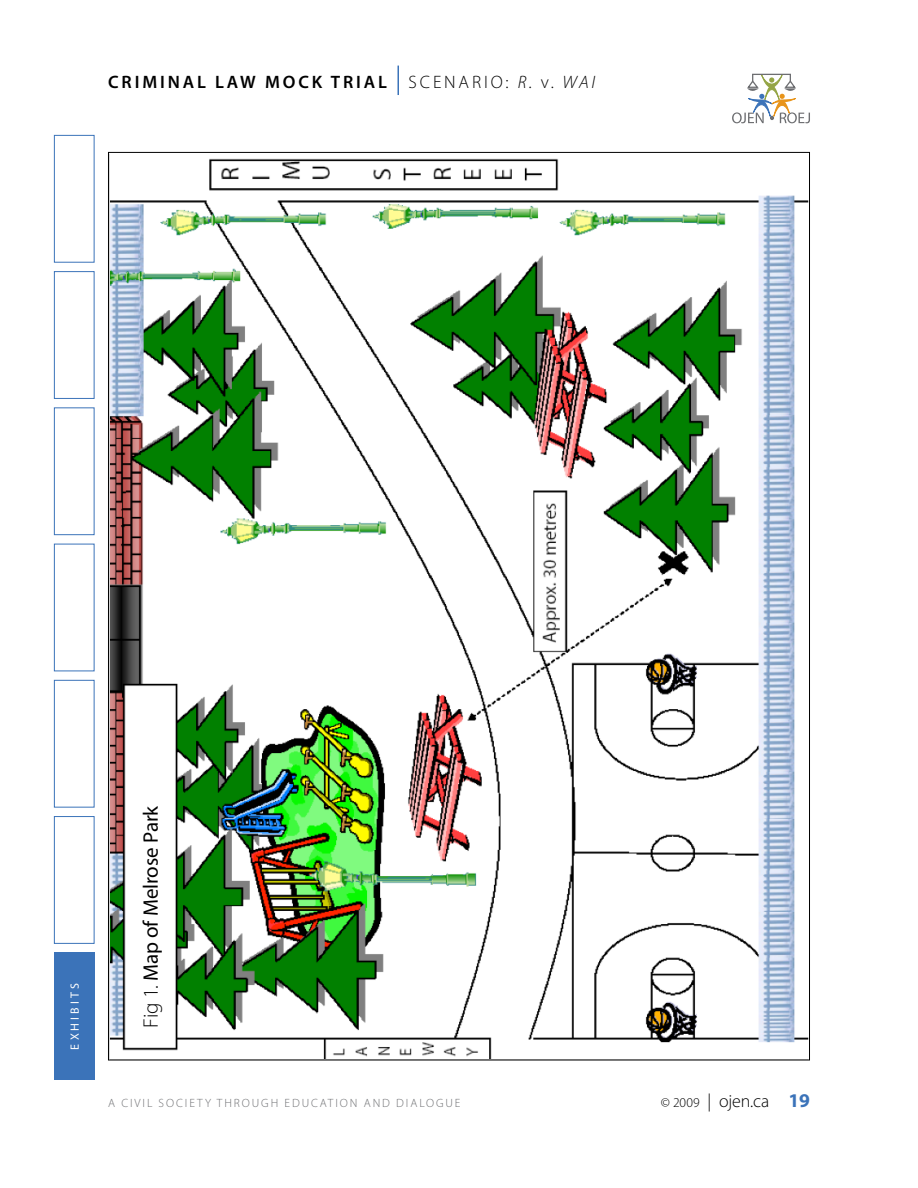
<style>
.page{position:relative;width:918px;height:1188px;background:#fff}
.page>*{position:absolute;margin:0;border:0;box-sizing:border-box;transform-origin:0 0}
.t1{font:21px "Myriad Pro";letter-spacing:-.01em;color:#000}
.t2{font:600 18px "Myriad Pro";letter-spacing:.16em;color:#000}
.t3{font:300 18px "Myriad Pro";color:#000}
.t4{font:300 12px "Myriad Pro";letter-spacing:.16em;color:#6d6e71}
.t5{font:12px "Myriad Pro";color:#fff}
.s1{font-weight:300}
.s2{font-weight:300;font-style:italic}
.s3{font-size:13.5px}
.s4{font-weight:700;font-size:19.5px;color:#3b73b9}
</style>
<div class="page">
<svg style="left:732px;top:74px;width:78px;height:50px"></svg>
<svg style="left:398px;top:66px;width:1px;height:29px"></svg>
<div style="left:54px;top:952px;width:40px;height:128px;background:#3b73b9"></div>
<div style="left:54px;top:271px;width:40px;height:128px;border:1px solid #3b73b9"></div>
<div style="left:54px;top:407px;width:40px;height:128px;border:1px solid #3b73b9"></div>
<div style="left:54px;top:544px;width:40px;height:127px;border:1px solid #3b73b9"></div>
<div style="left:54px;top:680px;width:40px;height:128px;border:1px solid #3b73b9"></div>
<div style="left:54px;top:816px;width:40px;height:128px;border:1px solid #3b73b9"></div>
<div style="left:54px;top:135px;width:40px;height:128px;border:1px solid #3b73b9"></div>
<img style="left:110px;top:158px;width:698px;height:900px">
<div style="left:131px;top:702px;width:39px;height:339px;background:#fff"></div>
<h2 class="t2" style="left:108px;top:70px;width:489px">CRIMINAL LAW MOC K TRIAL <span class="s1">SCENA RIO:</span> <span class="s2">R.</span> <span class="s1">V.</span> <span class="s2">Wai</span></h2>
<p class="t5" style="left:67px;top:1050px;width:68px;rotate:-90deg">exhibits</p>
<h1 class="t1" style="left:138px;top:1028px;width:223px;rotate:-90deg"><span class="s1">FIG 1.</span> Map of Melrose Park</h1>
<p class="t4" style="left:108px;top:1096px;width:354px">A CIVIL SOCIETY THROUGH EDUCATION A ND DIA LOGUE</p>
<h2 class="t3" style="left:661px;top:1090px;width:151px"><span class="s3">© 2009</span> | OJEN.CA <span class="s4">19</span></h2>
</div>
